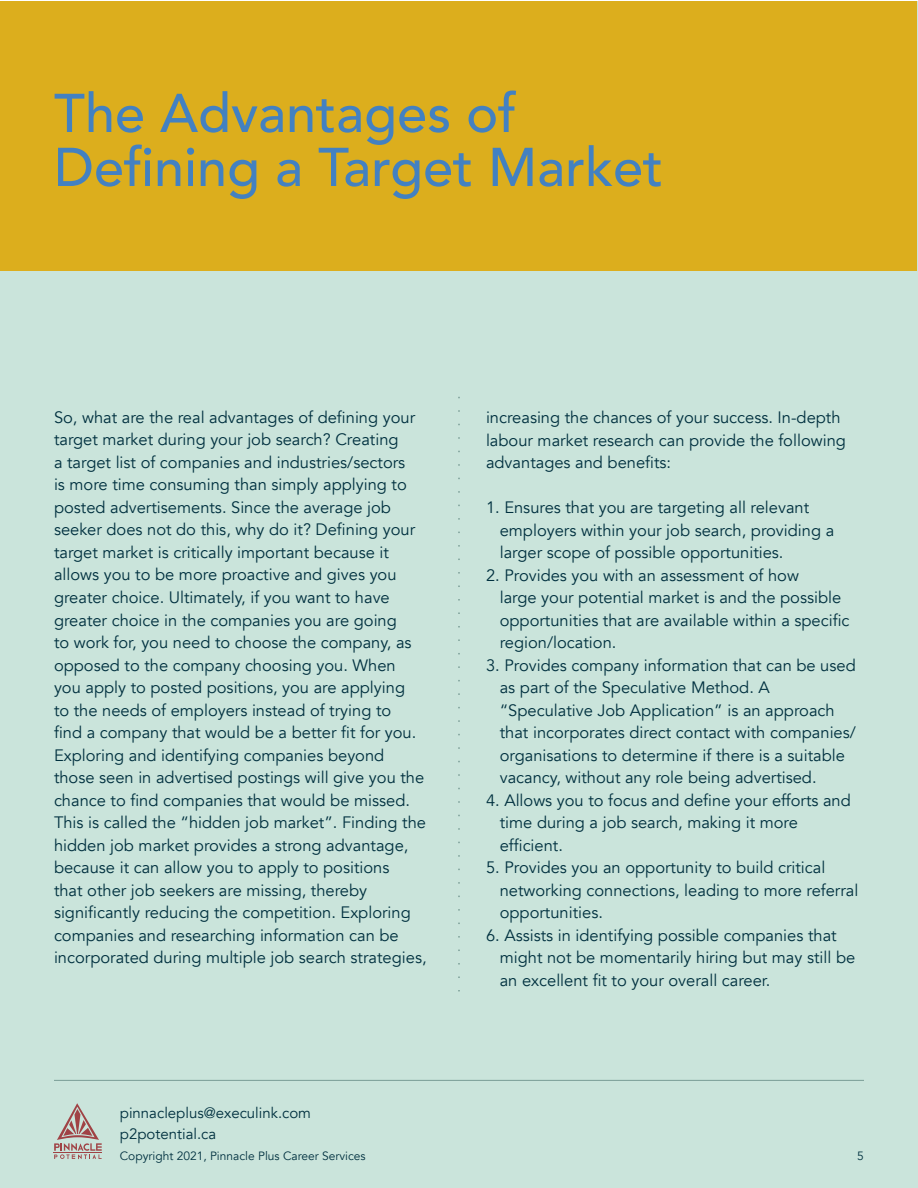
<style>
.page{position:relative;width:918px;height:1188px;background:#fff}
.page>*{position:absolute;margin:0;border:0;box-sizing:border-box;transform-origin:0 0}
.t1{font:500 54px/54px "Avenir";color:#4381c1}
.t2{font:16.5px/22.5px "Avenir";color:#00303f}
.t3{font:15px/21px "Avenir";color:#00303f}
.t4{font:12px "Avenir";color:#00303f}
</style>
<div class="page">
<div style="left:0;top:1px;width:918px;height:1187px;background:#cae4db"></div>
<svg style="left:54px;top:1103px;width:48px;height:56px"></svg>
<hr style="left:54px;top:1080px;width:810px;height:1px;background:#7a9d96">
<div style="left:1px;top:1px;width:916px;height:270px;background:#dcae1d"></div>
<svg style="left:458px;top:397px;width:2px;height:594px"></svg>
<h1 class="t1" style="left:54px;top:83px;width:611px">The Advantages of<br>Defining a Target Market</h1>
<p class="t2" style="left:54px;top:406px;width:374px">So, what are the real advantages of defining your target market during your job search? Creating<br>a target list of companies and industries/sectors<br>is more time consuming than simply applying to posted advertisements. Since the average job seeker does not do this, why do it? Defining your target market is critically important because it allows you to be more proactive and gives you greater choice. Ultimately, if you want to have greater choice in the companies you are going<br>to work for, you need to choose the company, as opposed to the company choosing you. When you apply to posted positions, you are applying<br>to the needs of employers instead of trying to<br>find a company that would be a better fit for you.<br>Exploring and identifying companies beyond those seen in advertised postings will give you the chance to find companies that would be missed.<br>This is called the “hidden job market”. Finding the hidden job market provides a strong advantage, because it can allow you to apply to positions<br>that other job seekers are missing, thereby significantly reducing the competition. Exploring companies and researching information can be incorporated during multiple job search strategies,</p>
<p class="t2" style="left:486px;top:406px;width:361px">increasing the chances of your success. In-depth labour market research can provide the following advantages and benefits:</p>
<p class="t2" style="left:500px;top:496px;width:336px;text-indent:-14px">1. Ensures that you are targeting all relevant employers within your job search, providing a larger scope of possible opportunities.</p>
<p class="t2" style="left:500px;top:564px;width:351px;text-indent:-14px">2. Provides you with an assessment of how<br>large your potential market is and the possible opportunities that are available within a specific region/location.</p>
<p class="t2" style="left:500px;top:654px;width:358px;text-indent:-14px">3. Provides company information that can be used as part of the Speculative Method. A “Speculative Job Application” is an approach that incorporates direct contact with companies/ organisations to determine if there is a suitable vacancy, without any role being advertised.</p>
<p class="t2" style="left:500px;top:789px;width:353px;text-indent:-14px">4. Allows you to focus and define your efforts and time during a job search, making it more efficient.</p>
<p class="t2" style="left:500px;top:857px;width:360px;text-indent:-14px">5. Provides you an opportunity to build critical networking connections, leading to more referral opportunities.</p>
<p class="t2" style="left:500px;top:924px;width:357px;text-indent:-14px">6. Assists in identifying possible companies that might not be momentarily hiring but may still be an excellent fit to your overall career.</p>
<p class="t3" style="left:120px;top:1103px;width:193px">pinnacleplus@execulink.com p2potential.ca</p>
<p class="t4" style="left:120px;top:1149px;width:247px">Copyright 2021, Pinnacle Plus Career Services</p>
<p class="t4" style="left:857px;top:1149px;width:8px">5</p>
</div>
